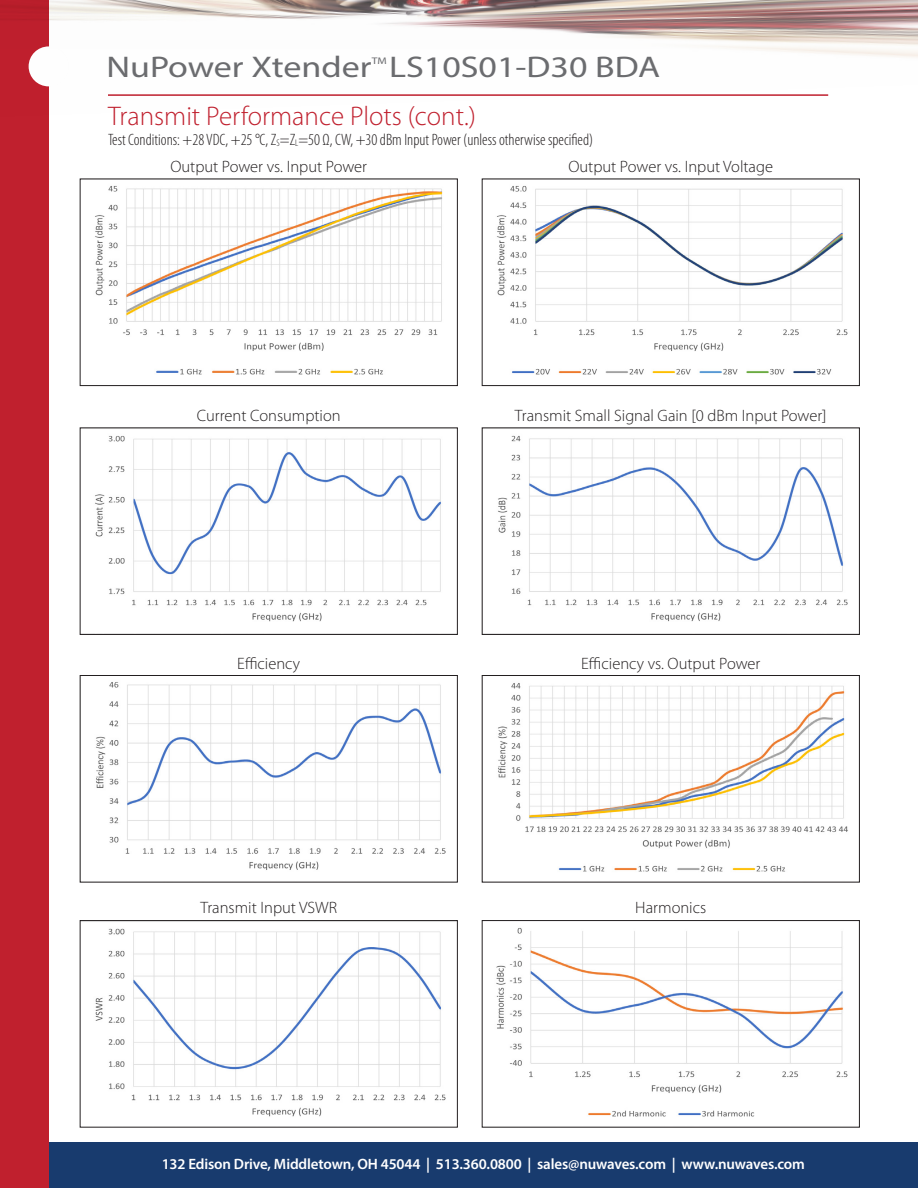
<style>
.page{position:relative;width:918px;height:1188px;background:#fff}
.page>*{position:absolute;margin:0;border:0;box-sizing:border-box;transform-origin:0 0}
.product_name{font:30px "Myriad Pro";color:#6c6d70;scale:1.2 1}
.sub_heads{font:300 27px "Myriad Pro";color:#c0202e}
.t1{font:300 16.5px "Myriad Pro";color:#231f20}
.sub_heads-2{font:300 condensed 16.5px "Myriad Pro";color:#231f20}
.t2{font:600 15px "Myriad Pro";letter-spacing:-.01em;color:#fff}
.product_name-2{font:9.6px "Myriad Pro";color:#6c6d70;scale:1.2 1}
.s1{font-size:9.6px}
</style>
<div class="page">
<div style="left:37px;top:1143px;width:881px;height:45px;background:#183b6e"></div>
<div style="left:0;top:0;width:49px;height:1188px;background:#c0202e"></div>
<img style="left:498px;top:435px;width:350px;height:187px">
<div style="left:482px;top:427px;width:378px;height:208px;border:1px solid #231f20"></div>
<img style="left:96px;top:682px;width:350px;height:188px">
<div style="left:80px;top:675px;width:378px;height:207px;border:1px solid #231f20"></div>
<img style="left:95px;top:436px;width:346px;height:186px">
<div style="left:80px;top:427px;width:378px;height:208px;border:1px solid #231f20"></div>
<img style="left:496px;top:928px;width:352px;height:189px">
<div style="left:482px;top:920px;width:378px;height:208px;border:1px solid #231f20"></div>
<img style="left:95px;top:186px;width:348px;height:189px">
<div style="left:80px;top:179px;width:378px;height:207px;border:1px solid #231f20"></div>
<img style="left:497px;top:185px;width:351px;height:190px">
<div style="left:482px;top:179px;width:378px;height:207px;border:1px solid #231f20"></div>
<img style="left:0;top:0;width:918px;height:96px">
<img style="left:498px;top:683px;width:350px;height:189px">
<div style="left:482px;top:675px;width:378px;height:207px;border:1px solid #231f20"></div>
<img style="left:95px;top:928px;width:351px;height:189px">
<div style="left:80px;top:920px;width:378px;height:208px;border:1px solid #231f20"></div>
<p class="product_name" style="left:106px;top:48px;width:223px">NuPower Xtender</p>
<p class="product_name-2" style="left:372px;top:54px;width:14px">TM</p>
<p class="product_name" style="left:389px;top:48px;width:227px">LS10S01-D30 BDA</p>
<p class="sub_heads" style="left:108px;top:100px;width:369px">Transmit Performance Plots (cont.)</p>
<p class="sub_heads-2" style="left:108px;top:130px;width:487px">Test Conditions: +28 VDC, +25 °C, Z<span class="s1">S</span>=Z<span class="s1">L</span>=50 Ω, CW, +30 dBm Input Power (unless otherwise specified)</p>
<p class="t1" style="left:170px;top:157px;width:198px">Output Power vs. Input Power</p>
<p class="t1" style="left:568px;top:157px;width:206px">Output Power vs. Input Voltage</p>
<p class="t1" style="left:197px;top:406px;width:145px">Current Consumption</p>
<p class="t1" style="left:515px;top:406px;width:313px">Transmit Small Signal Gain [0 dBm Input Power]</p>
<p class="t1" style="left:237px;top:653px;width:64px">Efficiency</p>
<p class="t1" style="left:200px;top:898px;width:138px">Transmit Input VSWR</p>
<p class="t1" style="left:581px;top:653px;width:181px">Efficiency vs. Output Power</p>
<p class="t1" style="left:635px;top:898px;width:72px">Harmonics</p>
<p class="t2" style="left:162px;top:1155px;width:645px">132 Edison Drive, Middletown, OH 45044 | 513.360.0800 | sales@nuwaves.com | www.nuwaves.com</p>
</div>
